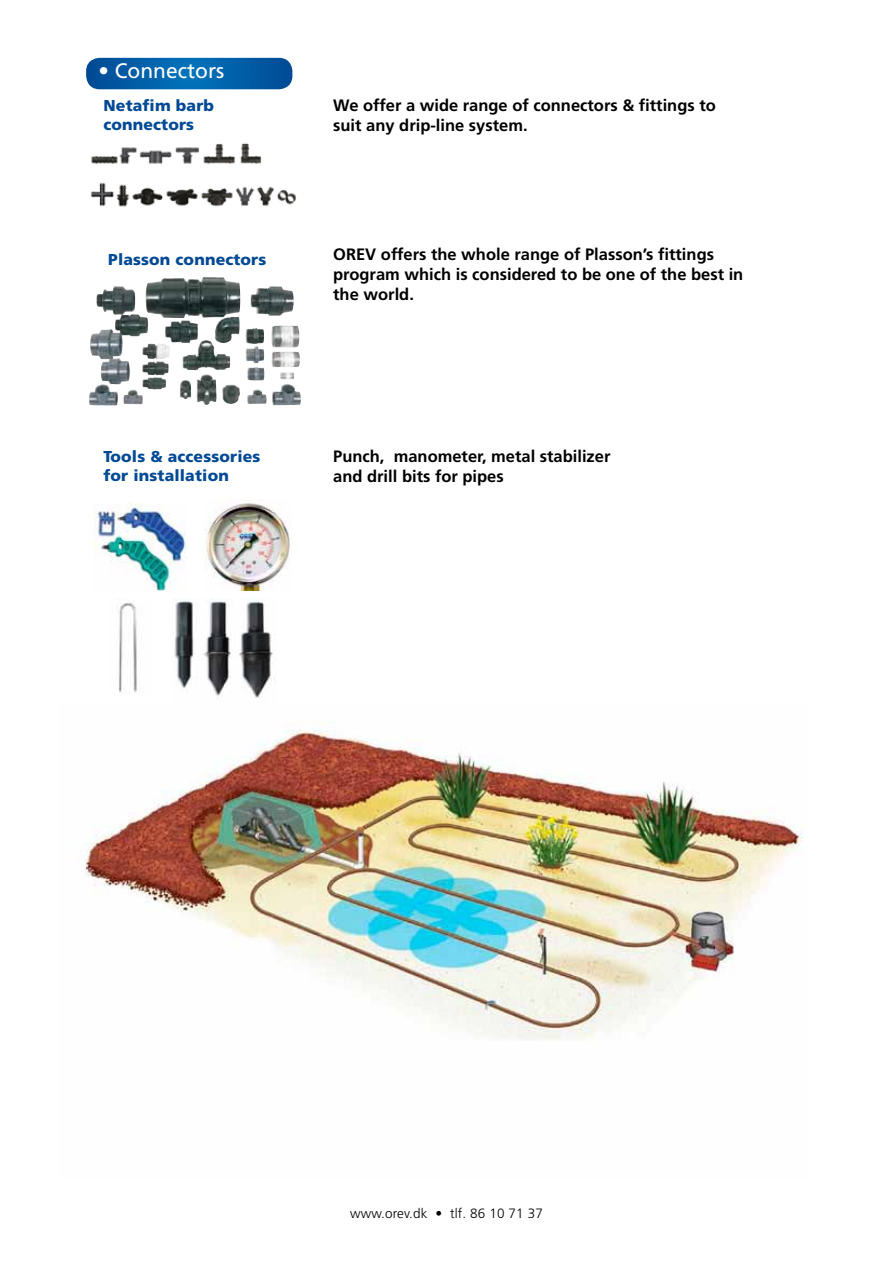
<style>
.page{position:relative;width:893px;height:1263px;background:#fff}
.page>*{position:absolute;margin:0;border:0;box-sizing:border-box;transform-origin:0 0}
.t1{font:21px "Frutiger LT Std";color:#fff}
.t2{font:700 16.5px/19.8px "Frutiger LT Std";color:#000}
.t3{font:900 15.75px/18.9px "Frutiger LT Std";letter-spacing:.01em;color:#004994}
.t4{font:300 13.5px "Frutiger LT Std";letter-spacing:.01em;color:#000}
</style>
<div class="page">
<img style="left:117px;top:603px;width:20px;height:90px">
<svg style="left:86px;top:58px;width:206px;height:31px;background:#0562a9"></svg>
<img style="left:145px;top:277px;width:58px;height:26px">
<img style="left:205px;top:500px;width:85px;height:91px">
<img style="left:93px;top:503px;width:94px;height:88px">
<img style="left:91px;top:143px;width:205px;height:64px">
<img style="left:85px;top:722px;width:718px;height:318px">
<img style="left:174px;top:599px;width:101px;height:99px">
<p class="t1" style="left:98px;top:59px;width:127px">• Connectors</p>
<p class="t3" style="left:103px;top:96px;width:112px">Netafim barb connectors</p>
<p class="t2" style="left:333px;top:96px;width:384px">We offer a wide range of connectors &amp; fittings to suit any drip-line system.</p>
<p class="t3" style="left:108px;top:250px;width:160px">Plasson connectors</p>
<p class="t3" style="left:103px;top:447px;width:158px">Tools &amp; accessories for installation</p>
<p class="t2" style="left:333px;top:245px;width:412px">OREV offers the whole range of Plasson’s fittings program which is considered to be one of the best in the world.</p>
<p class="t2" style="left:333px;top:447px;width:279px">Punch, manometer, metal stabilizer and drill bits for pipes</p>
<p class="t4" style="left:350px;top:1205px;width:194px">www.orev.dk • tlf. 86 10 71 37</p>
</div>
